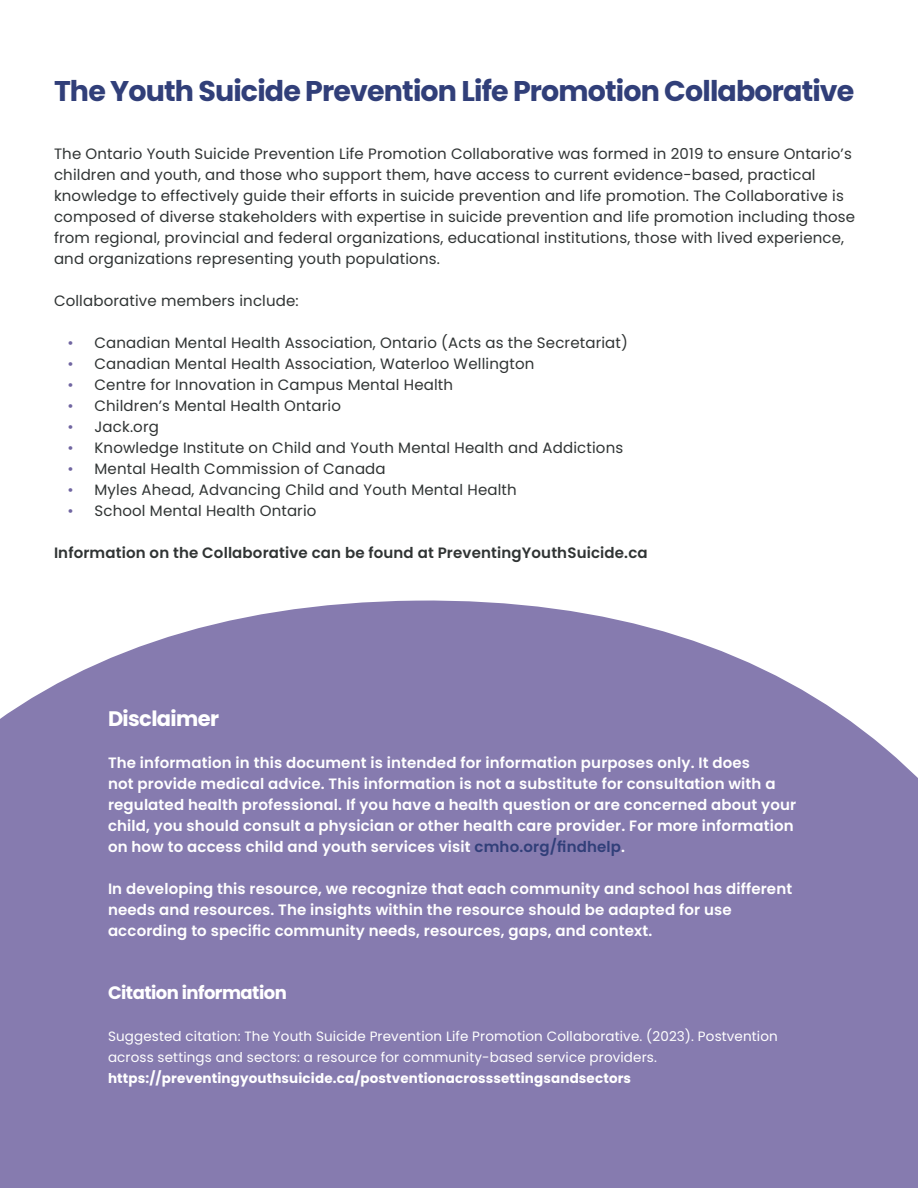
<style>
.page{position:relative;width:918px;height:1188px;background:#fff}
.page>*{position:absolute;margin:0;border:0;box-sizing:border-box;transform-origin:0 0}
.H2_Header{font:700 28.5px "Poppins";letter-spacing:-.03em;color:#313f79}
.H3_Header{font:700 21px "Poppins";letter-spacing:-.03em;color:#fff}
.H4_Header{font:700 18px "Poppins";letter-spacing:-.03em;color:#fff}
.Body_Text_Black{font:15px/21px "Poppins";letter-spacing:.01em;color:#303434}
.Body_Text_Black-2{font:600 15px/21px "Poppins";letter-spacing:.01em;color:#fff}
.Body_Text_Black-3{font:600 15px "Poppins";letter-spacing:.01em;color:#303434}
.Body_Text_Black-4{font:13.5px/21px "Poppins";letter-spacing:.01em;color:#fff}
.s1{color:#7065a1}
.s2{color:#313f79}
.s3{font-weight:700}
</style>
<div class="page">
<svg style="left:0;top:600px;width:918px;height:588px;background:#8f85b5"></svg>
<p class="H2_Header" style="left:54px;top:75px;width:802px">The Youth Suicide Prevention Life Promotion Collaborative</p>
<p class="Body_Text_Black" style="left:54px;top:143px;width:803px">The Ontario Youth Suicide Prevention Life Promotion Collaborative was formed in 2019 to ensure Ontario’s children and youth, and those who support them, have access to current evidence-based, practical knowledge to effectively guide their efforts in suicide prevention and life promotion. The Collaborative is composed of diverse stakeholders with expertise in suicide prevention and life promotion including those from regional, provincial and federal organizations, educational institutions, those with lived experience, and organizations representing youth populations.</p>
<p class="Body_Text_Black" style="left:54px;top:290px;width:246px">Collaborative members include:</p>
<p class="Body_Text_Black" style="left:68px;top:332px;width:562px"><span class="s1">•</span> Canadian Mental Health Association, Ontario (Acts as the Secretariat)</p>
<p class="Body_Text_Black" style="left:68px;top:353px;width:468px"><span class="s1">•</span> Canadian Mental Health Association, Waterloo Wellington</p>
<p class="Body_Text_Black" style="left:68px;top:374px;width:387px"><span class="s1">•</span> Centre for Innovation in Campus Mental Health</p>
<p class="Body_Text_Black" style="left:68px;top:395px;width:275px"><span class="s1">•</span> Children’s Mental Health Ontario</p>
<p class="Body_Text_Black" style="left:68px;top:416px;width:93px"><span class="s1">•</span> Jack.org</p>
<p class="Body_Text_Black" style="left:68px;top:437px;width:557px"><span class="s1">•</span> Knowledge Institute on Child and Youth Mental Health and Addictions</p>
<p class="Body_Text_Black" style="left:68px;top:458px;width:320px"><span class="s1">•</span> Mental Health Commission of Canada</p>
<p class="Body_Text_Black" style="left:68px;top:479px;width:451px"><span class="s1">•</span> Myles Ahead, Advancing Child and Youth Mental Health</p>
<p class="Body_Text_Black" style="left:68px;top:500px;width:251px"><span class="s1">•</span> School Mental Health Ontario</p>
<p class="Body_Text_Black-3" style="left:54px;top:544px;width:595px">Information on the Collaborative can be found at PreventingYouthSuicide.ca</p>
<p class="H3_Header" style="left:108px;top:706px;width:113px">Disclaimer</p>
<p class="Body_Text_Black-2" style="left:108px;top:752px;width:690px">The information in this document is intended for information purposes only. It does<br>not provide medical advice. This information is not a substitute for consultation with a regulated health professional. If you have a health question or are concerned about your child, you should consult a physician or other health care provider. For more information on how to access child and youth services visit <span class="s2">cmho.org/findhelp</span>.</p>
<p class="Body_Text_Black-2" style="left:108px;top:878px;width:686px">In developing this resource, we recognize that each community and school has different needs and resources. The insights within the resource should be adapted for use according to specific community needs, resources, gaps, and context.</p>
<p class="H4_Header" style="left:108px;top:982px;width:180px">Citation information</p>
<p class="Body_Text_Black-4" style="left:108px;top:1026px;width:671px">Suggested citation: The Youth Suicide Prevention Life Promotion Collaborative. (2023). Postvention across settings and sectors: a resource for community-based service providers. <span class="s3">https://preventingyouthsuicide.ca/postventionacrosssettingsandsectors</span></p>
</div>
